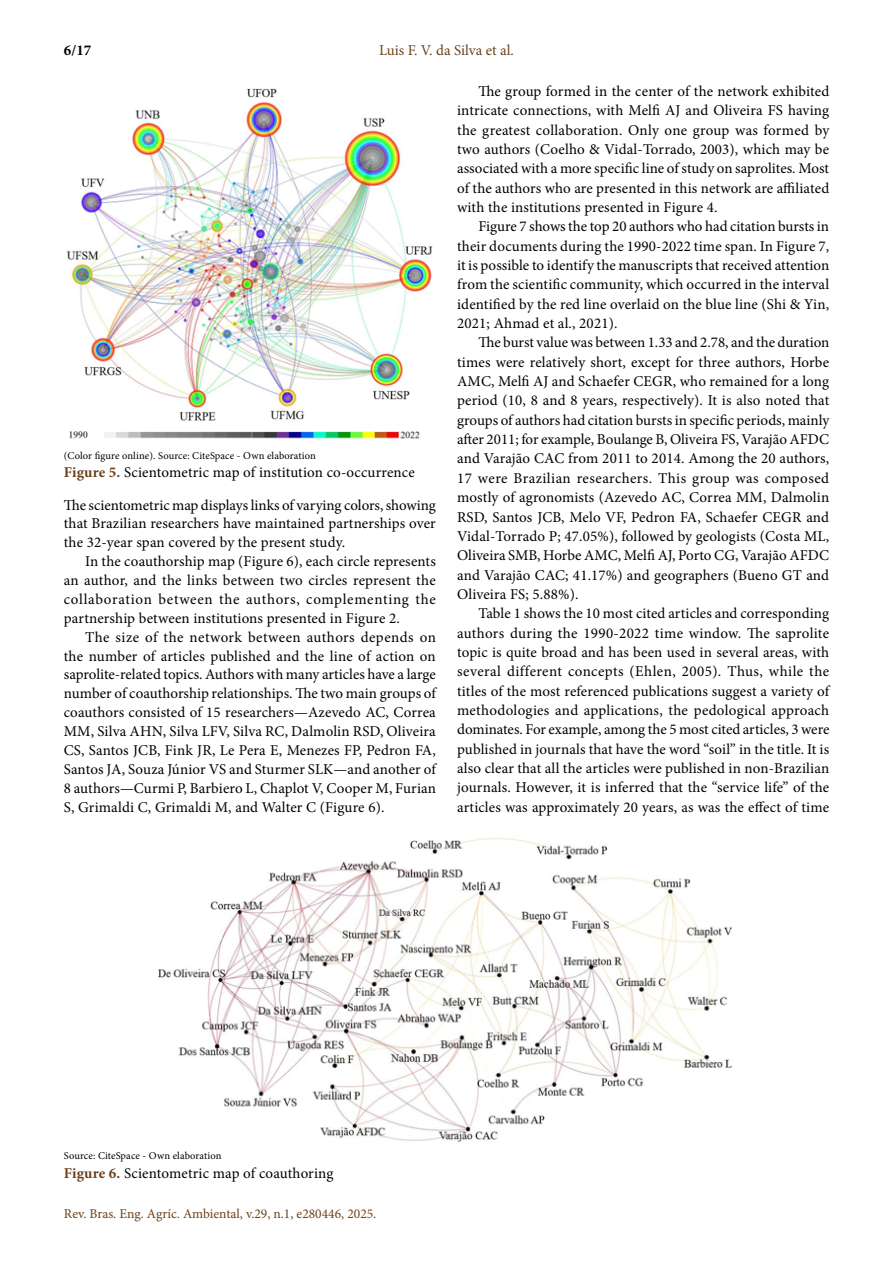
<style>
.page{position:relative;width:893px;height:1263px;background:#fff}
.page>*{position:absolute;margin:0;border:0;box-sizing:border-box;transform-origin:0 0}
.t1{font:15px/19.4px "Minion Pro";letter-spacing:.005em;color:#000;text-align:justify}
.t2{font:15px "Minion Pro";color:#6c4119}
.t3{font:700 15px "Minion Pro";color:#000}
.t4{font:13.5px "Minion Pro";color:#6c4119}
.t5{font:10.5px "Minion Pro";letter-spacing:.01em;color:#000}
.s1{font-weight:700;color:#6c4119}
</style>
<div class="page">
<img style="left:66px;top:88px;width:367px;height:353px">
<img style="left:158px;top:838px;width:574px;height:304px">
<p class="t3" style="left:64px;top:40px;width:29px">6/17</p>
<p class="t2" style="left:379px;top:40px;width:136px">Luis F. V. da Silva et al.</p>
<p class="t5" style="left:64px;top:448px;width:253px">(Color figure online). Source: CiteSpace - Own elaboration</p>
<p class="t1" style="left:64px;top:463px;width:352px"><span class="s1">Figure 5.</span> Scientometric map of institution co-occurrence</p>
<p class="t1" style="left:64px;top:495px;width:374px;line-height:18.9px">The scientometric map displays links of varying colors, showing that Brazilian researchers have maintained partnerships over the 32-year span covered by the present study.</p>
<p class="t1" style="left:64px;top:552px;width:374px;line-height:18.9px;text-indent:21px">In the coauthorship map (Figure 6), each circle represents an author, and the links between two circles represent the collaboration between the authors, complementing the partnership between institutions presented in Figure 2.</p>
<p class="t1" style="left:64px;top:627px;width:374px;line-height:18.9px;text-indent:21px">The size of the network between authors depends on the number of articles published and the line of action on saprolite-related topics. Authors with many articles have a large number of coauthorship relationships. The two main groups of coauthors consisted of 15 researchers—Azevedo AC, Correa MM, Silva AHN, Silva LFV, Silva RC, Dalmolin RSD, Oliveira CS, Santos JCB, Fink JR, Le Pera E, Menezes FP, Pedron FA, Santos JA, Souza Júnior VS and Sturmer SLK—and another of 8 authors—Curmi P, Barbiero L, Chaplot V, Cooper M, Furian S, Grimaldi C, Grimaldi M, and Walter C (Figure 6).</p>
<p class="t1" style="left:457px;top:82px;width:374px;text-indent:21px">The group formed in the center of the network exhibited intricate connections, with Melfi AJ and Oliveira FS having the greatest collaboration. Only one group was formed by two authors (Coelho &amp; Vidal-Torrado, 2003), which may be associated with a more specific line of study on saprolites. Most of the authors who are presented in this network are affiliated with the institutions presented in Figure 4.</p>
<p class="t1" style="left:457px;top:217px;width:374px;text-indent:21px">Figure 7 shows the top 20 authors who had citation bursts in their documents during the 1990-2022 time span. In Figure 7, it is possible to identify the manuscripts that received attention from the scientific community, which occurred in the interval identified by the red line overlaid on the blue line (Shi &amp; Yin, 2021; Ahmad et al., 2021).</p>
<p class="t1" style="left:457px;top:333px;width:374px;text-indent:21px">The burst value was between 1.33 and 2.78, and the duration times were relatively short, except for three authors, Horbe AMC, Melfi AJ and Schaefer CEGR, who remained for a long period (10, 8 and 8 years, respectively). It is also noted that groups of authors had citation bursts in specific periods, mainly after 2011; for example, Boulange B, Oliveira FS, Varajão AFDC and Varajão CAC from 2011 to 2014. Among the 20 authors, 17 were Brazilian researchers. This group was composed mostly of agronomists (Azevedo AC, Correa MM, Dalmolin RSD, Santos JCB, Melo VF, Pedron FA, Schaefer CEGR and Vidal-Torrado P; 47.05%), followed by geologists (Costa ML, Oliveira SMB, Horbe AMC, Melfi AJ, Porto CG, Varajão AFDC and Varajão CAC; 41.17%) and geographers (Bueno GT and Oliveira FS; 5.88%).</p>
<p class="t1" style="left:457px;top:604px;width:374px;text-indent:21px">Table 1 shows the 10 most cited articles and corresponding authors during the 1990-2022 time window. The saprolite topic is quite broad and has been used in several areas, with several different concepts (Ehlen, 2005). Thus, while the titles of the most referenced publications suggest a variety of methodologies and applications, the pedological approach dominates. For example, among the 5 most cited articles, 3 were published in journals that have the word “soil” in the title. It is also clear that all the articles were published in non-Brazilian journals. However, it is inferred that the “service life” of the articles was approximately 20 years, as was the effect of time</p>
<p class="t5" style="left:64px;top:1149px;width:159px">Source: CiteSpace - Own elaboration</p>
<p class="t1" style="left:64px;top:1163px;width:271px"><span class="s1">Figure 6.</span> Scientometric map of coauthoring</p>
<p class="t4" style="left:64px;top:1204px;width:314px">Rev. Bras. Eng. Agríc. Ambiental, v.29, n.1, e280446, 2025.</p>
</div>
